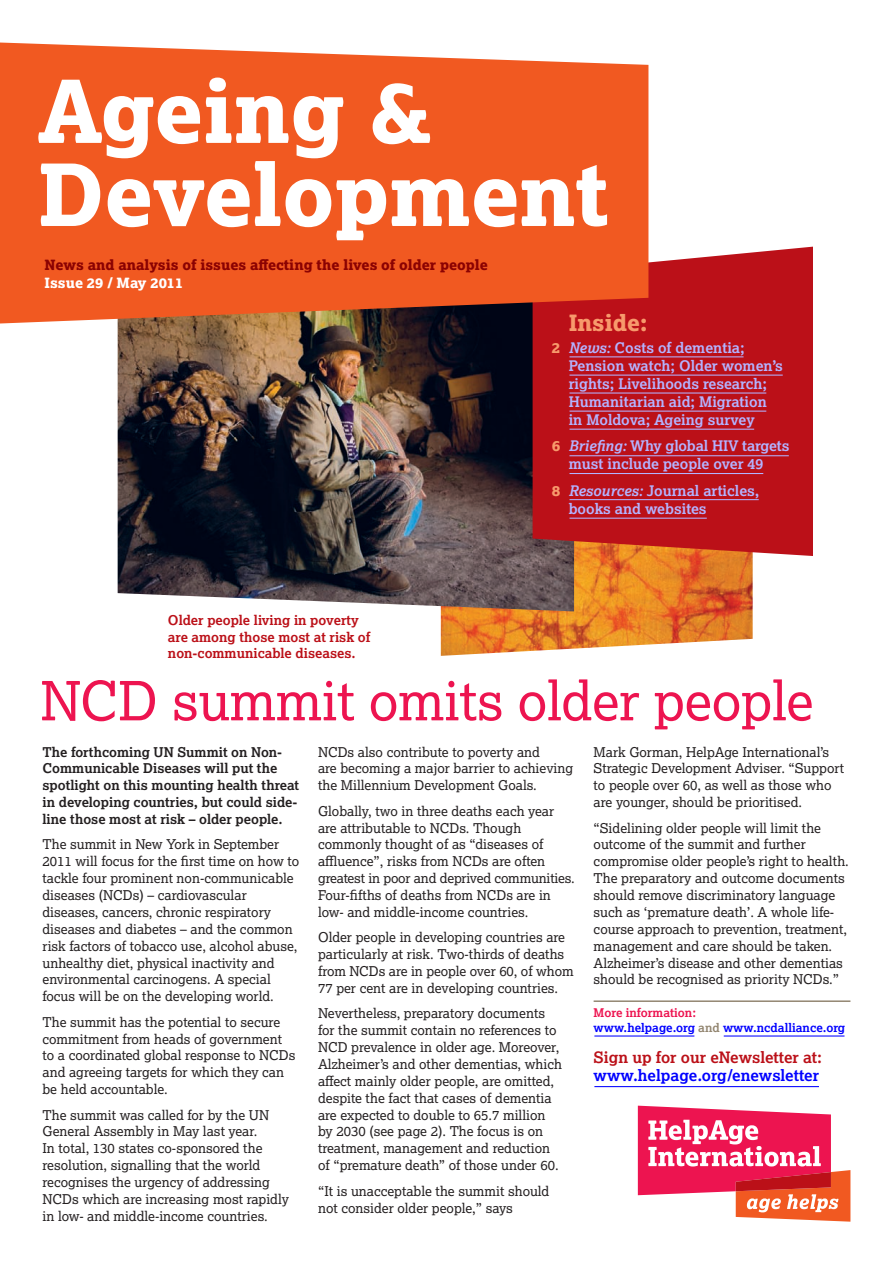
<style>
.page{position:relative;width:893px;height:1263px;background:#fff}
.page>*{position:absolute;margin:0;border:0;box-sizing:border-box;transform-origin:0 0}
.t1{font:85.65px/83.1px "Lexia X Bold";color:#fff}
.t2{font:54px "Lexia";letter-spacing:-.005em;color:#ed1450}
.t3{font:22.5px "Lexia X Bold";color:#f79a6c}
.t4{font:700 15.75px "Lexia";color:#00f}
.t5{font:700 15.75px "Lexia";color:#bb1018}
.t6{font:700 14.7px/18px "Lexia";color:#b3b3ff}
.t7{font:14.1px "Lexia X Bold";color:#8b0202}
.t8{font:14.1px "Lexia X Bold";color:#fff}
.t9{font:13.5px/16.8px "Lexia";color:#231f20}
.t10{font:700 13.5px/16.8px "Lexia";color:#231f20}
.t11{font:700 13.5px/16.8px "Lexia";color:#bb1018}
.t12{font:700 12px/15.3px "Lexia";color:#00f}
.s1{font-family:"Lexia X Bold";font-weight:400;color:#f79a6c}
.s2{font-style:italic}
.s3{color:#ed1450}
.s4{color:#938671}
</style>
<div class="page">
<img style="left:441px;top:556px;width:312px;height:100px">
<img style="left:118px;top:323px;width:456px;height:288px">
<svg style="left:533px;top:247px;width:280px;height:309px;background:#bc181e"></svg>
<svg style="left:638px;top:1106px;width:212px;height:116px"></svg>
<svg style="left:0;top:43px;width:648px;height:280px;background:#eb5d29"></svg>
<hr style="left:594px;top:1000px;width:256px;height:2px;background:#938671">
<hr style="left:594px;top:1035px;width:100px;height:1px;background:#00f">
<hr style="left:594px;top:1086px;width:225px;height:1px;background:#00f">
<hr style="left:724px;top:1035px;width:120px;height:1px;background:#00f">
<hr style="left:569px;top:356px;width:174px;height:1px;background:#b3b3ff">
<hr style="left:569px;top:375px;width:214px;height:1px;background:#b3b3ff">
<hr style="left:569px;top:392px;width:197px;height:2px;background:#b3b3ff">
<hr style="left:569px;top:411px;width:197px;height:1px;background:#b3b3ff">
<hr style="left:569px;top:429px;width:185px;height:1px;background:#b3b3ff">
<hr style="left:569px;top:455px;width:220px;height:1px;background:#b3b3ff">
<hr style="left:569px;top:473px;width:194px;height:1px;background:#b3b3ff">
<hr style="left:569px;top:499px;width:190px;height:1px;background:#b3b3ff">
<hr style="left:569px;top:518px;width:138px;height:1px;background:#b3b3ff">
<h1 class="t1" style="left:38px;top:68px;width:572px">Ageing &amp;<br>Development</h1>
<p class="t7" style="left:45px;top:256px;width:445px">News and analysis of issues affecting the lives of older people</p>
<p class="t8" style="left:45px;top:274px;width:140px">Issue 29 / May 2011</p>
<p class="t11" style="left:168px;top:611px;width:204px">Older people living in poverty are among those most at risk of non-communicable diseases.</p>
<h3 class="t3" style="left:569px;top:308px;width:81px">Inside:</h3>
<p class="t6" style="left:569px;top:338px;width:216px;text-indent:-17px"><span class="s1">2</span> <span class="s2">News:</span> Costs of dementia;<br>Pension watch; Older women’s rights; Livelihoods research;<br>Humanitarian aid; Migration in Moldova; Ageing survey</p>
<p class="t6" style="left:569px;top:437px;width:222px;text-indent:-17px"><span class="s1">6</span> <span class="s2">Briefing:</span> Why global HIV targets must include people over 49</p>
<p class="t6" style="left:569px;top:481px;width:192px;text-indent:-17px"><span class="s1">8</span> <span class="s2">Resources:</span> Journal articles, books and websites</p>
<h2 class="t2" style="left:40px;top:667px;width:775px">NCD summit omits older people</h2>
<p class="t10" style="left:43px;top:743px;width:258px">The forthcoming UN Summit on Non-Communicable Diseases will put the spotlight on this mounting health threat in developing countries, but could side&shy;line those most at risk – older people.</p>
<p class="t9" style="left:43px;top:836px;width:258px">The summit in New York in September 2011 will focus for the first time on how to tackle four prominent non-communicable diseases (NCDs) – cardiovascular diseases, cancers, chronic respiratory diseases and diabetes – and the common risk factors of tobacco use, alcohol abuse, unhealthy diet, physical inactivity and environmental carcinogens. A special focus will be on the developing world.</p>
<p class="t9" style="left:43px;top:1013px;width:254px">The summit has the potential to secure commitment from heads of government to a coordinated global response to NCDs and agreeing targets for which they can be held accountable.</p>
<p class="t9" style="left:43px;top:1106px;width:248px">The summit was called for by the UN General Assembly in May last year.<br>In total, 130 states co-sponsored the resolution, signalling that the world recognises the urgency of addressing NCDs which are increasing most rapidly in low- and middle-income countries.</p>
<p class="t9" style="left:318px;top:743px;width:257px">NCDs also contribute to poverty and<br>are becoming a major barrier to achieving the Millennium Development Goals.</p>
<p class="t9" style="left:318px;top:802px;width:258px">Globally, two in three deaths each year are attributable to NCDs. Though commonly thought of as “diseases of affluence”, risks from NCDs are often greatest in poor and deprived communities.<br>Four-fifths of deaths from NCDs are in low- and middle-income countries.</p>
<p class="t9" style="left:318px;top:929px;width:257px">Older people in developing countries are particularly at risk. Two-thirds of deaths from NCDs are in people over 60, of whom 77 per cent are in developing countries.</p>
<p class="t9" style="left:318px;top:1005px;width:245px">Nevertheless, preparatory documents for the summit contain no references to NCD prevalence in older age. Moreover, Alzheimer’s and other dementias, which affect mainly older people, are omitted, despite the fact that cases of dementia are expected to double to 65.7 million by 2030 (see page 2). The focus is on treatment, management and reduction of “premature death” of those under 60.</p>
<p class="t9" style="left:318px;top:1182px;width:233px">“It is unacceptable the summit should not consider older people,” says</p>
<p class="t9" style="left:594px;top:743px;width:252px">Mark Gorman, HelpAge International’s Strategic Development Adviser. “Support to people over 60, as well as those who are younger, should be prioritised.</p>
<p class="t9" style="left:594px;top:819px;width:257px">“Sidelining older people will limit the outcome of the summit and further compromise older people’s right to health.<br>The preparatory and outcome documents should remove discriminatory language such as ‘premature death’. A whole life&shy;course approach to prevention, treatment, management and care should be taken.<br>Alzheimer’s disease and other dementias should be recognised as priority NCDs.”</p>
<p class="t12" style="left:594px;top:1004px;width:253px"><span class="s3">More information:<br></span>www.helpage.org <span class="s4">and</span> www.ncdalliance.org</p>
<p class="t5" style="left:594px;top:1047px;width:230px">Sign up for our eNewsletter at:</p>
<p class="t4" style="left:594px;top:1065px;width:227px">www.helpage.org/enewsletter</p>
</div>
